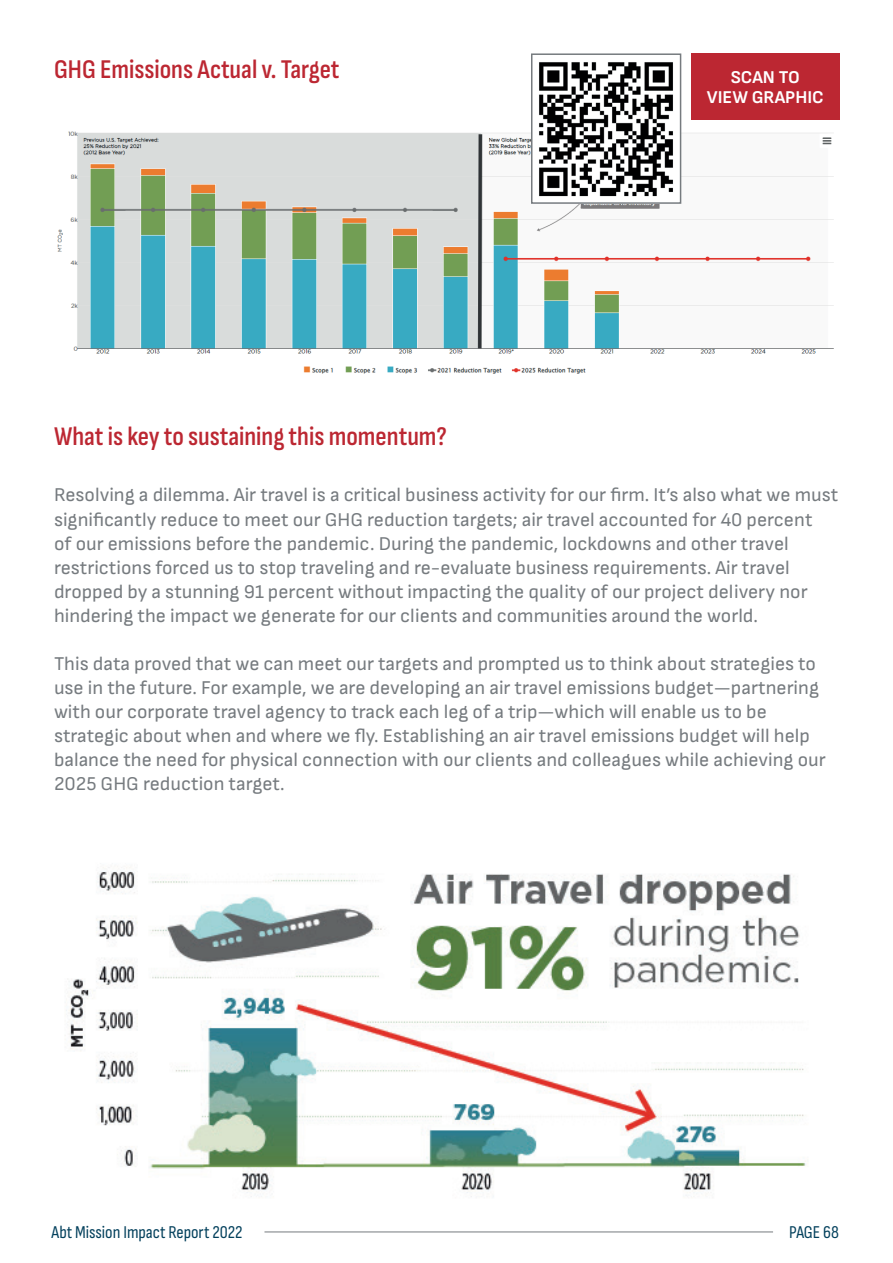
<style>
.page{position:relative;width:893px;height:1263px;background:#fff}
.page>*{position:absolute;margin:0;border:0;box-sizing:border-box;transform-origin:0 0}
.t1{font:600 27px "Sofia Sans Condensed";color:#bc2732}
.t2{font:19.5px/24px "Sofia Sans";color:#767b7f}
.t3{font:18px "Sofia Sans Condensed";color:#03405c}
.t4{font:700 18px/19.5px "Sofia Sans";color:#fff;text-align:center}
</style>
<div class="page">
<img style="left:57px;top:129px;width:777px;height:245px">
<img style="left:534px;top:62px;width:144px;height:139px">
<img style="left:66px;top:867px;width:740px;height:330px">
<div style="left:691px;top:53px;width:149px;height:67px;background:#bc2732"></div>
<div style="left:531px;top:53px;width:150px;height:151px;border:2px solid #767b7f"></div>
<hr style="left:264px;top:1231px;width:509px;height:1px;background:#767b7f">
<h1 class="t1" style="left:54px;top:54px;width:287px">GHG Emissions Actual v. Target</h1>
<p class="t4" style="left:707px;top:68px;width:118px">SCAN TO<br>VIEW GRAPHIC</p>
<h1 class="t1" style="left:54px;top:421px;width:394px">What is key to sustaining this momentum?</h1>
<p class="t2" style="left:54px;top:483px;width:786px">Resolving a dilemma. Air travel is a critical business activity for our firm. It’s also what we must significantly reduce to meet our GHG reduction targets; air travel accounted for 40 percent<br>of our emissions before the pandemic. During the pandemic, lockdowns and other travel restrictions forced us to stop traveling and re-evaluate business requirements. Air travel dropped by a stunning 91 percent without impacting the quality of our project delivery nor hindering the impact we generate for our clients and communities around the world.</p>
<p class="t2" style="left:54px;top:651px;width:773px">This data proved that we can meet our targets and prompted us to think about strategies to use in the future. For example, we are developing an air travel emissions budget—partnering with our corporate travel agency to track each leg of a trip—which will enable us to be strategic about when and where we fly. Establishing an air travel emissions budget will help balance the need for physical connection with our clients and colleagues while achieving our 2025 GHG reduction target.</p>
<p class="t3" style="left:51px;top:1222px;width:193px">Abt Mission Impact Report 2022</p>
<p class="t3" style="left:789px;top:1222px;width:51px">PAGE 68</p>
</div>
